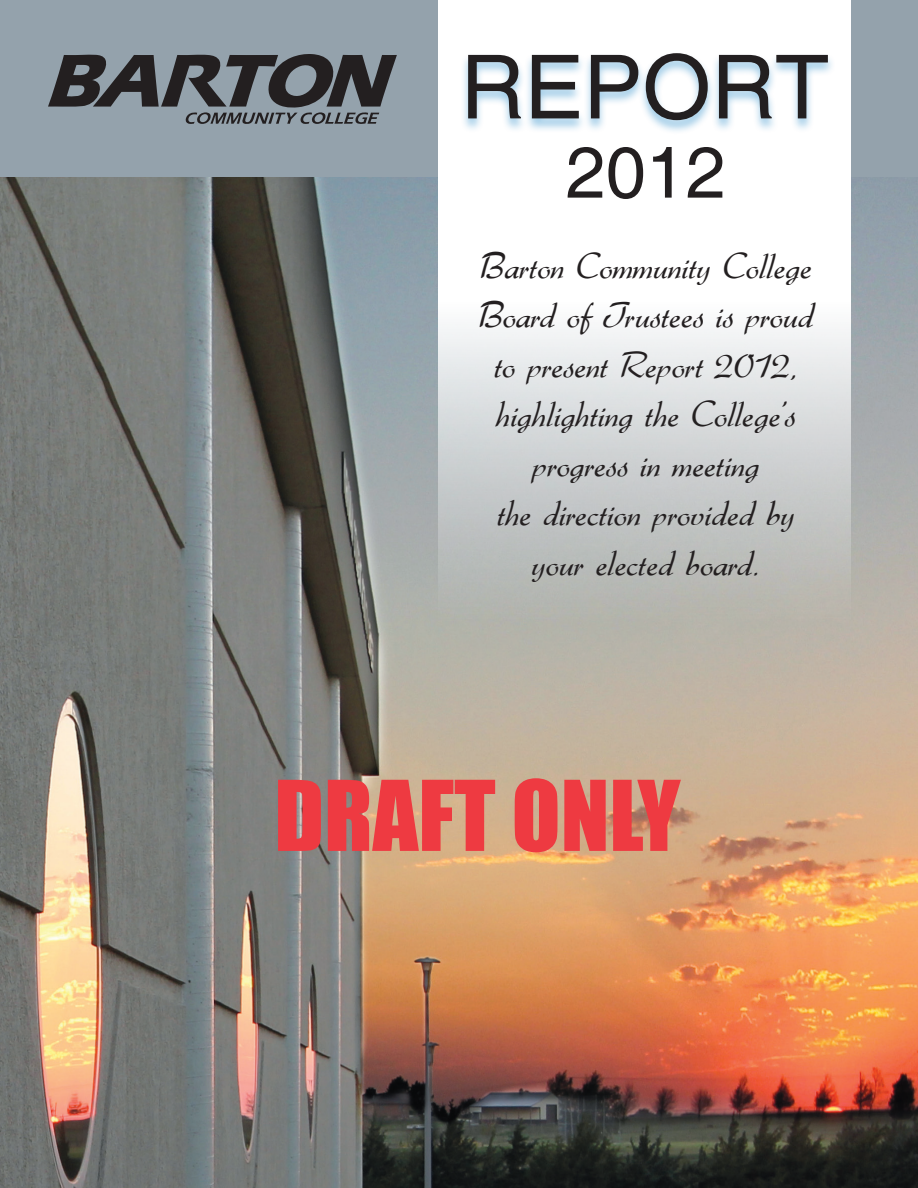
<style>
.page{position:relative;width:918px;height:1188px;background:#fff}
.page>*{position:absolute;margin:0;border:0;box-sizing:border-box;transform-origin:0 0}
.t1{font:90px "Impact";color:#ee3a41}
.t2{font:72px "Helvetica";color:#231f20}
.t3{font:37.5px/49.5px "Gabrielle";color:#231f20;text-align:center}
</style>
<div class="page">
<div style="left:0;top:0;width:918px;height:184px;background:#94a2ac"></div>
<img style="left:0;top:177px;width:918px;height:1011px">
<svg style="left:439px;top:0;width:412px;height:629px"></svg>
<svg style="left:48px;top:54px;width:349px;height:70px"></svg>
<div style="left:460px;top:52px;width:376px;height:83px;background:#0077c0;opacity:.4"></div>
<svg style="left:468px;top:53px;width:360px;height:67px;background:#a4a8ac"></svg>
<p class="t2" style="left:566px;top:131px;width:162px">2012</p>
<p class="t3" style="left:478px;top:241px;width:337px">Barton Community College<br>Board of Trustees is proud to present Report 2012, highlighting the College’s progress in meeting<br>the direction provided by your elected board.</p>
<h1 class="t1" style="left:274px;top:746px;width:407px">DRAFT ONLY</h1>
</div>
